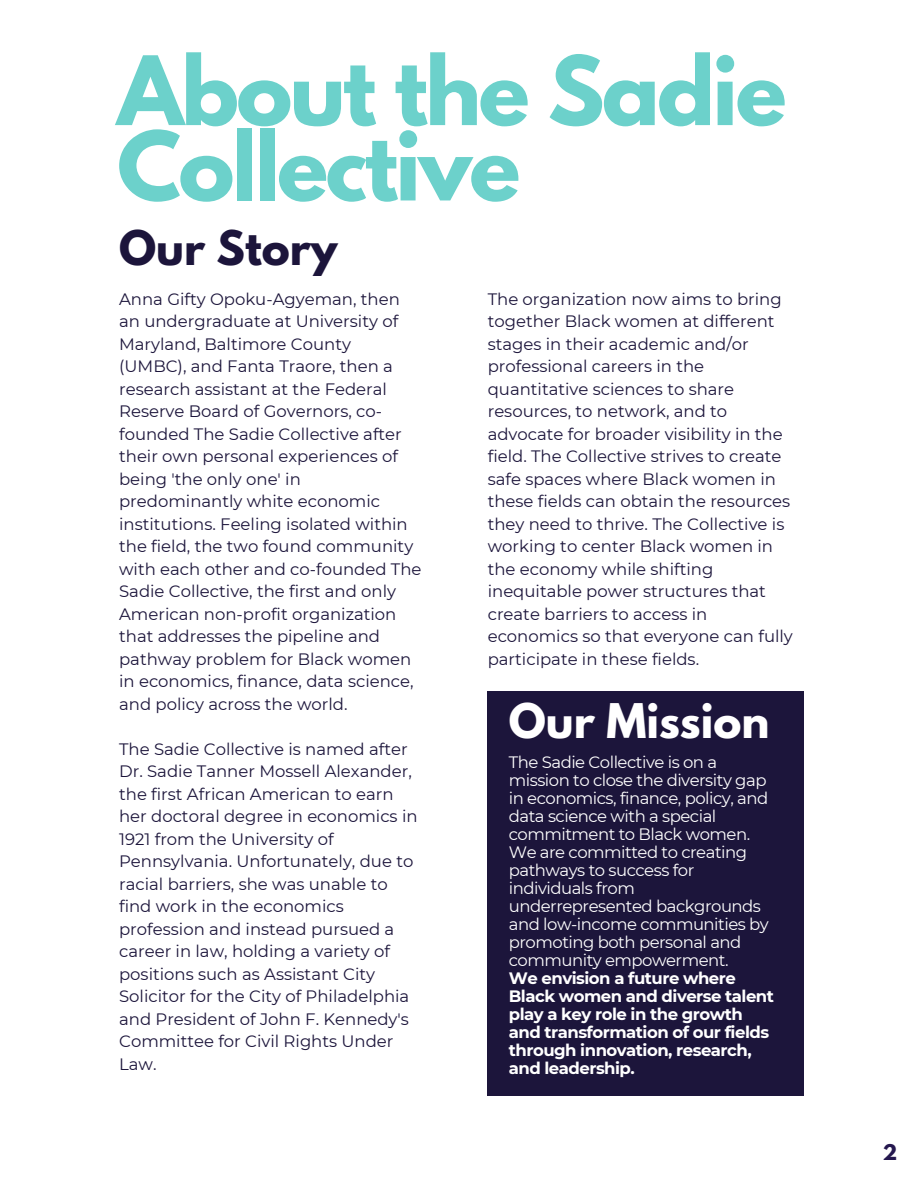
<style>
.page{position:relative;width:918px;height:1188px;background:#fff}
.page>*{position:absolute;margin:0;border:0;box-sizing:border-box;transform-origin:0 0}
.t1{font:700 84.6px/75.3px "League Spartan";letter-spacing:-.03em;color:#6cd1cb}
.t2{font:700 42.3px "League Spartan";color:#fff}
.t3{font:700 42.3px "League Spartan";color:#1c153b}
.t4{font:700 19.2px "League Spartan";color:#25184f}
.t5{font:16.5px/22.5px "Montserrat";color:#1c153b}
.t6{font:16.5px/18px "Montserrat";letter-spacing:-.03em;color:#fff}
.t7{font:700 16.5px/18px "Montserrat";letter-spacing:-.03em;color:#fff}
</style>
<div class="page">
<div style="left:488px;top:691px;width:316px;height:405px;background:#1c153b"></div>
<p class="t1" style="left:117px;top:64px;width:671px">About the Sadie<br>Collective</p>
<p class="t3" style="left:119px;top:227px;width:220px">Our Story</p>
<p class="t5" style="left:119px;top:288px;width:304px">Anna Gifty Opoku-Agyeman, then an undergraduate at University of<br>Maryland, Baltimore County (UMBC), and Fanta Traore, then a research assistant at the Federal<br>Reserve Board of Governors, co&shy;founded The Sadie Collective after their own personal experiences of being 'the only one' in predominantly white economic institutions. Feeling isolated within the field, the two found community with each other and co-founded The<br>Sadie Collective, the first and only<br>American non-profit organization that addresses the pipeline and pathway problem for Black women in economics, finance, data science, and policy across the world.</p>
<p class="t5" style="left:119px;top:738px;width:300px">The Sadie Collective is named after<br>Dr. Sadie Tanner Mossell Alexander, the first African American to earn her doctoral degree in economics in<br>1921 from the University of<br>Pennsylvania. Unfortunately, due to racial barriers, she was unable to find work in the economics profession and instead pursued a career in law, holding a variety of positions such as Assistant City<br>Solicitor for the City of Philadelphia and President of John F. Kennedy's<br>Committee for Civil Rights Under<br>Law.</p>
<p class="t5" style="left:488px;top:288px;width:307px">The organization now aims to bring together Black women at different stages in their academic and/or professional careers in the quantitative sciences to share resources, to network, and to advocate for broader visibility in the field. The Collective strives to create safe spaces where Black women in these fields can obtain the resources they need to thrive. The Collective is working to center Black women in the economy while shifting inequitable power structures that create barriers to access in economics so that everyone can fully participate in these fields.</p>
<p class="t2" style="left:509px;top:700px;width:262px">Our Mission</p>
<p class="t6" style="left:509px;top:753px;width:261px">The Sadie Collective is on a mission to close the diversity gap in economics, finance, policy, and data science with a special commitment to Black women.<br>We are committed to creating pathways to success for individuals from underrepresented backgrounds and low-income communities by promoting both personal and community empowerment.</p>
<p class="t7" style="left:509px;top:969px;width:267px">We envision a future where<br>Black women and diverse talent play a key role in the growth and transformation of our fields through innovation, research, and leadership.</p>
<p class="t4" style="left:883px;top:1142px;width:16px">2</p>
</div>
